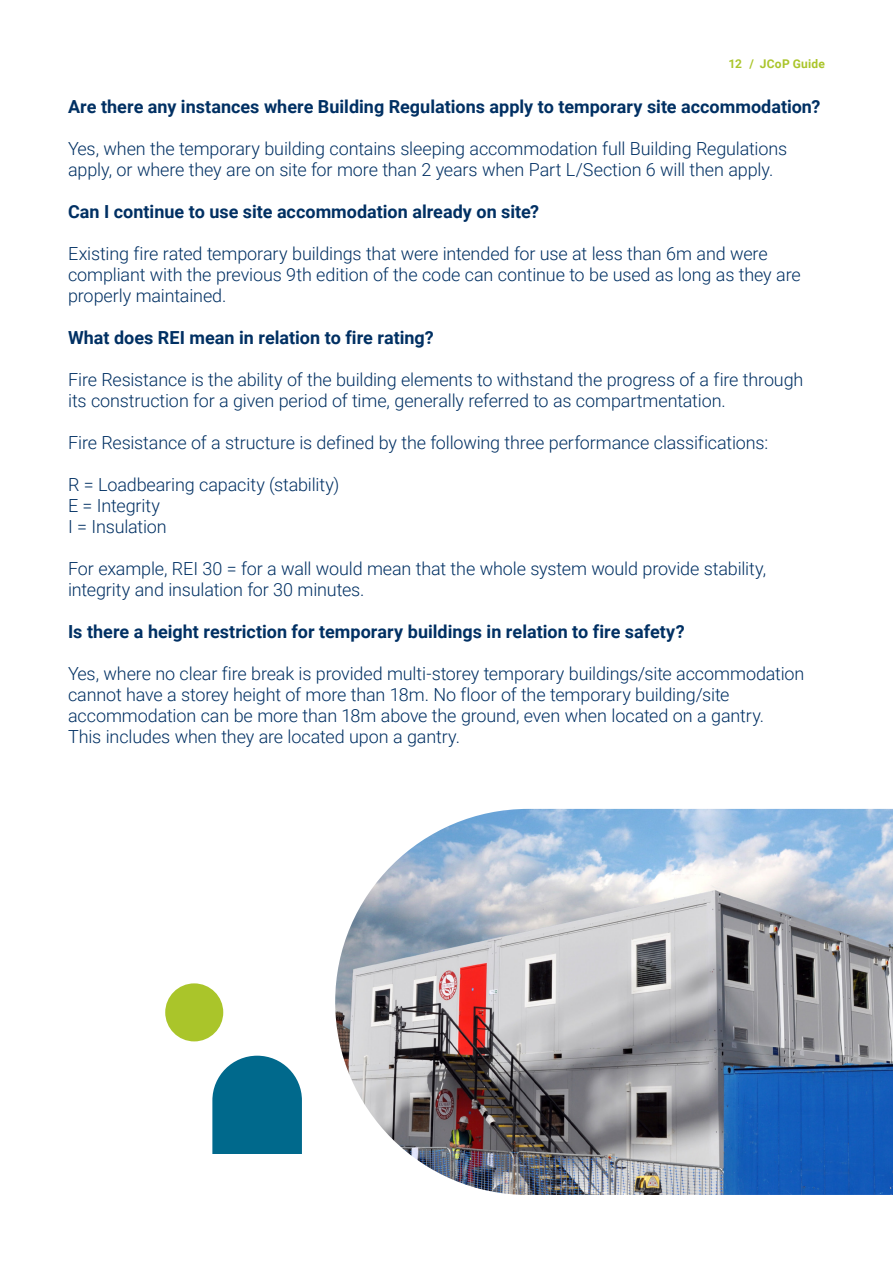
<style>
.page{position:relative;width:893px;height:1263px;background:#fff}
.page>*{position:absolute;margin:0;border:0;box-sizing:border-box;transform-origin:0 0}
.t1{font:300 18px/21px "Roboto";letter-spacing:-.01em;color:#003063}
.t2{font:700 18px "Roboto";color:#003063}
.t3{font:700 12px "Roboto";letter-spacing:.02em;color:#aac52a}
.s1{font-family:"Roboto Mono"}
</style>
<div class="page">
<img style="left:335px;top:809px;width:558px;height:386px">
<div style="left:165px;top:983px;width:58px;height:58px;background:#aac52a;border-radius:50%"></div>
<svg style="left:212px;top:1056px;width:90px;height:98px;background:#197897"></svg>
<p class="t3" style="left:728px;top:55px;width:98px"><span class="s1">12</span> / JCoP Guide</p>
<p class="t2" style="left:68px;top:94px;width:754px">Are there any instances where Building Regulations apply to temporary site accommodation?</p>
<p class="t1" style="left:68px;top:137px;width:721px">Yes, when the temporary building contains sleeping accommodation full Building Regulations apply, or where they are on site for more than 2 years when Part L/Section 6 will then apply.</p>
<p class="t2" style="left:68px;top:199px;width:473px">Can I continue to use site accommodation already on site?</p>
<p class="t1" style="left:68px;top:242px;width:734px">Existing fire rated temporary buildings that were intended for use at less than 6m and were compliant with the previous 9th edition of the code can continue to be used as long as they are properly maintained.</p>
<p class="t2" style="left:68px;top:325px;width:367px">What does REI mean in relation to fire rating?</p>
<p class="t1" style="left:68px;top:368px;width:737px">Fire Resistance is the ability of the building elements to withstand the progress of a fire through its construction for a given period of time, generally referred to as compartmentation.</p>
<p class="t1" style="left:68px;top:431px;width:702px">Fire Resistance of a structure is defined by the following three performance classifications:</p>
<p class="t1" style="left:68px;top:473px;width:273px">R = Loadbearing capacity (stability)<br>E = Integrity<br>I = Insulation</p>
<p class="t1" style="left:68px;top:557px;width:700px">For example, REI 30 = for a wall would mean that the whole system would provide stability, integrity and insulation for 30 minutes.</p>
<p class="t2" style="left:68px;top:619px;width:618px">Is there a height restriction for temporary buildings in relation to fire safety?</p>
<p class="t1" style="left:68px;top:662px;width:738px">Yes, where no clear fire break is provided multi-storey temporary buildings/site accommodation cannot have a storey height of more than 18m. No floor of the temporary building/site accommodation can be more than 18m above the ground, even when located on a gantry.<br>This includes when they are located upon a gantry.</p>
</div>
